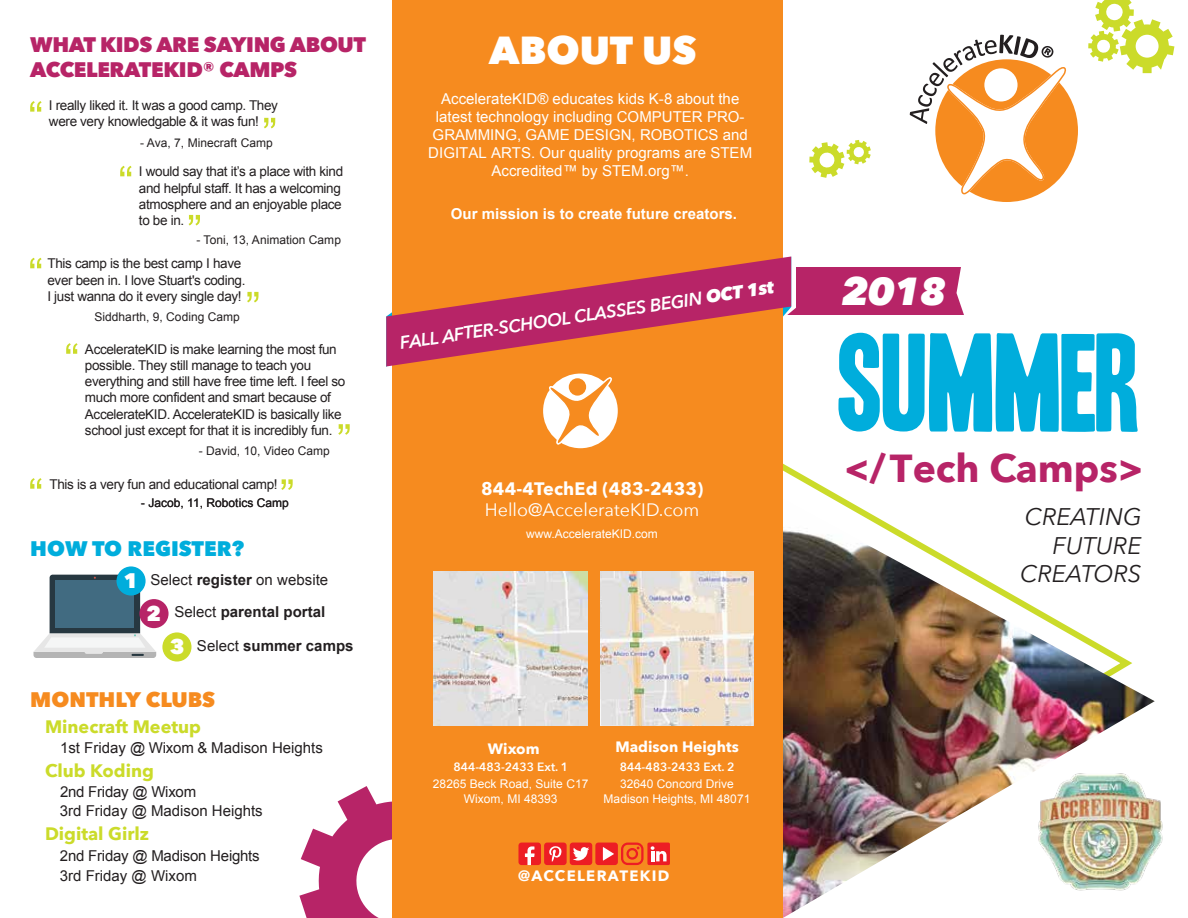
<style>
.page{position:relative;width:1188px;height:918px;background:#fff}
.page>*{position:absolute;margin:0;border:0;box-sizing:border-box;transform-origin:0 0}
.t1{font:120px "Headline One HPLHS";letter-spacing:-.02em;color:#00addc}
.t2{font:700 39px "Avenir Next";color:#b72467}
.t3{font:800 39px "Avenir Next";color:#fff}
.t4{font:italic 800 39px "Avenir Next";color:#fff}
.t5{font:italic 24px/28.5px "Avenir Next";color:#231f20;text-align:right}
.t6{font:800 21px/25.2px "Avenir Next";letter-spacing:-.02em;color:#b72467}
.t7{font:800 21px "Avenir Next";color:#00addc}
.t8{font:800 21px "Avenir Next";color:#f68b1f}
.t9{font:800 21px "Avenir Next";color:#fff}
.t10{font:700 18px "Avenir Next";color:#cbdb2a}
.t11{font:italic 600 18px "Avenir Next";color:#fff}
.t12{font:18px "Avenir Next";color:#fff}
.t13{font:700 18px "Avenir Next";letter-spacing:.01em;color:#fff}
.t14{font:15px/18px "Arial";color:#fff;text-align:center}
.t15{font:15px/19.5px "Arial";color:#231f20}
.t16{font:700 15px/32.7px "Arial";color:#231f20;text-align:right}
.t17{font:700 15px "Arial";color:#fff}
.t18{font:700 15px "Avenir Next";color:#fff}
.t19{font:700 15px "Avenir Next";letter-spacing:.09em;color:#fff}
.t20{font:13.5px/16.2px "Arial";letter-spacing:-.025em;color:#231f20}
.t21{font:12px "Arial";color:#231f20}
.t22{font:12px/14.4px "Arial";color:#fff;text-align:center}
.t23{font:600 12px "Avenir Next";color:#fff}
.s1{font-weight:400}
.s2{font-weight:800}
</style>
<div class="page">
<svg style="left:299px;top:781px;width:94px;height:137px"></svg>
<img style="left:783px;top:499px;width:372px;height:419px">
<svg style="left:791px;top:256px;width:173px;height:59px"></svg>
<svg style="left:33px;top:575px;width:123px;height:83px"></svg>
<div style="left:116px;top:566px;width:30px;height:30px;background:#00addc;border-radius:50%"></div>
<div style="left:139px;top:599px;width:30px;height:29px;background:#b72467;border-radius:50%"></div>
<div style="left:162px;top:632px;width:29px;height:30px;background:#cbdb2a;border-radius:50%"></div>
<div style="left:393px;top:0;width:390px;height:918px;background:#f68b1f"></div>
<img style="left:434px;top:572px;width:154px;height:154px">
<img style="left:600px;top:572px;width:154px;height:154px">
<svg style="left:30px;top:101px;width:12px;height:11px"></svg>
<svg style="left:264px;top:118px;width:11px;height:10px"></svg>
<svg style="left:120px;top:166px;width:12px;height:10px"></svg>
<svg style="left:189px;top:215px;width:11px;height:10px"></svg>
<svg style="left:30px;top:258px;width:12px;height:10px"></svg>
<svg style="left:247px;top:292px;width:11px;height:10px"></svg>
<svg style="left:66px;top:343px;width:12px;height:11px"></svg>
<svg style="left:338px;top:424px;width:12px;height:11px"></svg>
<svg style="left:386px;top:256px;width:405px;height:110px"></svg>
<div style="left:543px;top:374px;width:75px;height:74px;background:#fff;border-radius:50%"></div>
<svg style="left:548px;top:376px;width:66px;height:70px"></svg>
<svg style="left:30px;top:478px;width:12px;height:11px"></svg>
<svg style="left:281px;top:479px;width:12px;height:11px"></svg>
<svg style="left:809px;top:140px;width:62px;height:38px"></svg>
<div style="left:935px;top:59px;width:143px;height:143px;background:#f68b1f;border-radius:50%"></div>
<svg style="left:910px;top:35px;width:160px;height:160px"></svg>
<svg style="left:1088px;top:0;width:87px;height:74px"></svg>
<svg style="left:621px;top:843px;width:23px;height:22px"></svg>
<div style="left:518px;top:843px;width:23px;height:22px;background:#ed1d24;border-radius:3px"></div>
<svg style="left:525px;top:846px;width:10px;height:19px"></svg>
<div style="left:570px;top:843px;width:22px;height:22px;background:#ed1d24;border-radius:3px"></div>
<svg style="left:573px;top:847px;width:16px;height:14px"></svg>
<div style="left:595px;top:843px;width:23px;height:22px;background:#ed1d24;border-radius:3px"></div>
<svg style="left:603px;top:847px;width:11px;height:14px"></svg>
<div style="left:544px;top:843px;width:23px;height:22px;background:#ed1d24;border-radius:3px"></div>
<svg style="left:549px;top:846px;width:13px;height:16px"></svg>
<div style="left:647px;top:843px;width:23px;height:22px;background:#ed1d24;border-radius:2px"></div>
<svg style="left:651px;top:846px;width:16px;height:15px"></svg>
<img style="left:1037px;top:768px;width:126px;height:127px">
<h3 class="t6" style="left:30px;top:31px;width:337px">WHAT KIDS ARE SAYING ABOUT<br>ACCELERATEKID® CAMPS</h3>
<p class="t20" style="left:49px;top:97px;width:231px">I really liked it. It was a good camp. They were very knowledgable &amp; it was fun!</p>
<p class="t21" style="left:140px;top:135px;width:134px">- Ava, 7, Minecraft Camp</p>
<p class="t20" style="left:139px;top:164px;width:206px">I would say that it’s a place with kind and helpful staff. It has a welcoming atmosphere and an enjoyable place to be in.</p>
<p class="t20" style="left:47px;top:256px;width:200px">This camp is the best camp I have ever been in. I love Stuart's coding.<br>I just wanna do it every single day!</p>
<p class="t21" style="left:196px;top:232px;width:146px">- Toni, 13, Animation Camp</p>
<p class="t21" style="left:94px;top:309px;width:147px">Siddharth, 9, Coding Camp</p>
<p class="t20" style="left:85px;top:341px;width:262px">AccelerateKID is make learning the most fun possible. They still manage to teach you everything and still have free time left. I feel so much more confident and smart because of AccelerateKID. AccelerateKID is basically like school just except for that it is incredibly fun.</p>
<p class="t21" style="left:199px;top:443px;width:133px">- David, 10, Video Camp</p>
<p class="t20" style="left:50px;top:476px;width:230px">This is a very fun and educational camp!</p>
<p class="t21" style="left:141px;top:495px;width:149px">- Jacob, 11, Robotics Camp</p>
<h3 class="t7" style="left:30px;top:535px;width:215px">HOW TO REGISTER?</h3>
<h3 class="t9" style="left:123px;top:568px;width:16px">1</h3>
<p class="t16" style="left:150px;top:563px;width:179px"><span class="s1">Select</span> register <span class="s1">on website<br>Select</span> parental portal</p>
<p class="t16" style="left:197px;top:629px;width:158px"><span class="s1">Select</span> summer camps</p>
<h3 class="t9" style="left:146px;top:601px;width:16px">2</h3>
<h3 class="t9" style="left:170px;top:633px;width:16px">3</h3>
<h3 class="t8" style="left:30px;top:686px;width:186px">MONTHLY CLUBS</h3>
<h3 class="t10" style="left:45px;top:711px;width:157px">Minecraft Meetup</h3>
<p class="t15" style="left:60px;top:738px;width:264px">1st Friday @ Wixom &amp; Madison Heights</p>
<h3 class="t10" style="left:45px;top:755px;width:111px">Club Koding</h3>
<p class="t15" style="left:60px;top:782px;width:204px">2nd Friday @ Wixom<br>3rd Friday @ Madison Heights</p>
<p class="t15" style="left:60px;top:846px;width:201px">2nd Friday @ Madison Heights<br>3rd Friday @ Wixom</p>
<h3 class="t10" style="left:45px;top:819px;width:106px">Digital Girlz</h3>
<h2 class="t3" style="left:489px;top:26px;width:209px">ABOUT US</h2>
<p class="t14" style="left:428px;top:90px;width:325px">AccelerateKID® educates kids K-8 about the latest technology including COMPUTER PRO-GRAMMING, GAME DESIGN, ROBOTICS and DIGITAL ARTS. Our quality programs are STEM Accredited™ by STEM.org™.</p>
<p class="t17" style="left:451px;top:204px;width:288px">Our mission is to create future creators.</p>
<h3 class="t11" style="left:398px;top:326px;width:380px;rotate:-8deg">FALL AFTER-SCHOOL CLASSES BEGIN <span class="s2">OCT 1st</span></h3>
<h3 class="t13" style="left:481px;top:473px;width:224px">844-4TechEd (483-2433)</h3>
<p class="t22" style="left:526px;top:526px;width:133px">www.AccelerateKID.com</p>
<h3 class="t12" style="left:485px;top:495px;width:216px">Hello@AccelerateKID.com</h3>
<p class="t18" style="left:615px;top:734px;width:125px">Madison Heights</p>
<p class="t22" style="left:604px;top:777px;width:148px">32640 Concord Drive<br>Madison Heights, MI 48071</p>
<p class="t18" style="left:488px;top:735px;width:53px">Wixom</p>
<p class="t22" style="left:433px;top:777px;width:157px">28265 Beck Road, Suite C17<br>Wixom, MI 48393</p>
<p class="t23" style="left:453px;top:756px;width:116px">844-483-2433 Ext. 1</p>
<p class="t23" style="left:620px;top:756px;width:116px">844-483-2433 Ext. 2</p>
<p class="t19" style="left:518px;top:863px;width:153px">@ACCELERATEKID</p>
<h2 class="t4" style="left:842px;top:267px;width:107px">2018</h2>
<h1 class="t1" style="left:839px;top:325px;width:305px">SUMMER</h1>
<h2 class="t2" style="left:844px;top:434px;width:302px">&lt;/Tech Camps&gt;</h2>
<h3 class="t5" style="left:1020px;top:502px;width:123px">CREATING<br>FUTURE<br>CREATORS</h3>
</div>
